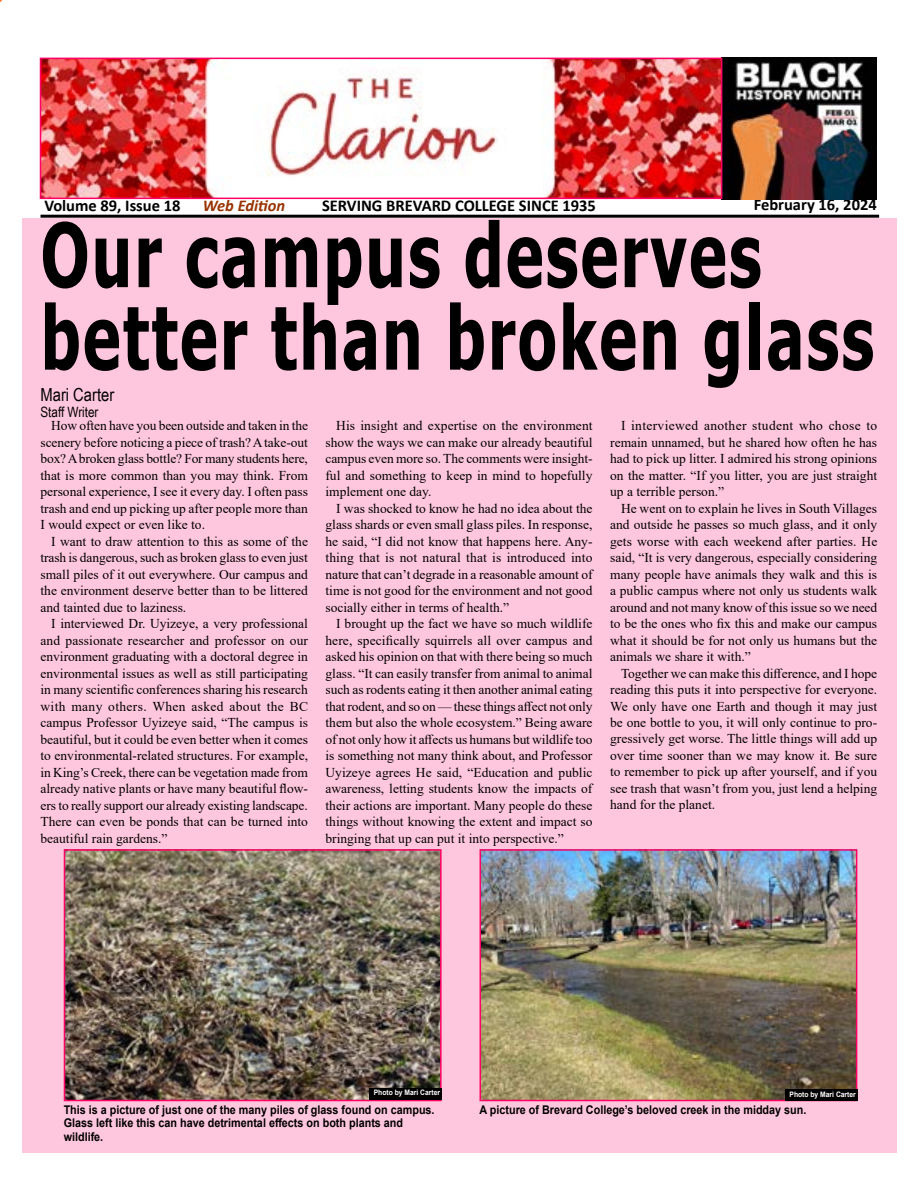
<style>
.page{position:relative;width:918px;height:1188px;background:#fff}
.page>*{position:absolute;margin:0;border:0;box-sizing:border-box;transform-origin:0 0}
.t1{font:700 88.5px/82.5px "Tahoma";letter-spacing:.04em;color:#000;scale:.71 1}
.t2{font:18px "Arial Narrow";color:#000}
.t3{font:700 16.5px "Calibri";color:#000}
.t4{font:italic 700 16.5px "Calibri";color:#930}
.t5{font:14.25px "Arial Narrow";color:#000}
.t6{font:13.5px/16.5px "Times New Roman";color:#000;text-align:justify}
.t7{font:700 12px/13.5px "Arial";color:#000;scale:.9 1}
.t8{font:700 7.5px "Arial";color:#fff;scale:.9 1}
</style>
<div class="page">
<div style="left:22px;top:218px;width:874px;height:934px;background:#ffc7dd"></div>
<hr style="left:40px;top:215px;width:839px;height:3px;background:#000">
<img style="left:43px;top:58px;width:834px;height:141px">
<img style="left:67px;top:852px;width:372px;height:246px">
<div style="left:64px;top:849px;width:378px;height:252px;border:2px solid #f06"></div>
<img style="left:483px;top:852px;width:371px;height:246px">
<div style="left:480px;top:849px;width:377px;height:252px;border:2px solid #f06"></div>
<div style="left:369px;top:1088px;width:73px;height:12px;background:#000"></div>
<div style="left:785px;top:1090px;width:72px;height:11px;background:#000"></div>
<div style="left:40px;top:58px;width:682px;height:141px;border:2px solid #f06"></div>
<p class="t3" style="left:44px;top:193px;width:138px">Volume 89, Issue 18</p>
<p class="t4" style="left:203px;top:193px;width:84px">Web Edition</p>
<p class="t3" style="left:322px;top:194px;width:275px">SERVING BREVARD COLLEGE SINCE 1935</p>
<p class="t3" style="left:754px;top:193px;width:125px">February 16, 2024</p>
<h1 class="t1" style="left:41px;top:217px;width:1175px">Our campus deserves better than broken glass</h1>
<h2 class="t2" style="left:40px;top:381px;width:75px">Mari Carter</h2>
<p class="t5" style="left:40px;top:402px;width:60px">Staff Writer</p>
<p class="t6" style="left:40px;top:417px;width:269px;text-indent:11px">How often have you been outside and taken in the scenery before noticing a piece of trash? A take-out box? A broken glass bottle? For many students here, that is more common than you may think. From personal experience, I see it every day. I often pass trash and end up picking up after people more than I would expect or even like to.</p>
<p class="t6" style="left:40px;top:532px;width:269px;text-indent:11px">I want to draw attention to this as some of the trash is dangerous, such as broken glass to even just small piles of it out everywhere. Our campus and the environment deserve better than to be littered and tainted due to laziness.</p>
<p class="t6" style="left:40px;top:615px;width:269px;text-indent:11px">I interviewed Dr. Uyizeye, a very professional and passionate researcher and professor on our environment graduating with a doctoral degree in environmental issues as well as still participating in many scientific conferences sharing his research with many others. When asked about the BC campus Professor Uyizeye said, “The campus is beautiful, but it could be even better when it comes to environmental-related structures. For example, in King’s Creek, there can be vegetation made from already native plants or have many beautiful flow&shy;ers to really support our already existing landscape.<br>There can even be ponds that can be turned into beautiful rain gardens.”</p>
<p class="t6" style="left:610px;top:417px;width:269px;text-indent:11px">I interviewed another student who chose to remain unnamed, but he shared how often he has had to pick up litter. I admired his strong opinions on the matter. “If you litter, you are just straight up a terrible person.”</p>
<p class="t6" style="left:610px;top:499px;width:269px;text-indent:11px">He went on to explain he lives in South Villages and outside he passes so much glass, and it only gets worse with each weekend after parties. He said, “It is very dangerous, especially considering many people have animals they walk and this is a public campus where not only us students walk around and not many know of this issue so we need to be the ones who fix this and make our campus what it should be for not only us humans but the animals we share it with.”</p>
<p class="t6" style="left:610px;top:664px;width:269px;text-indent:11px">Together we can make this difference, and I hope reading this puts it into perspective for everyone.<br>We only have one Earth and though it may just be one bottle to you, it will only continue to pro&shy;gressively get worse. The little things will add up over time sooner than we may know it. Be sure to remember to pick up after yourself, and if you see trash that wasn’t from you, just lend a helping hand for the planet.</p>
<p class="t6" style="left:325px;top:417px;width:269px;text-indent:11px">His insight and expertise on the environment show the ways we can make our already beautiful campus even more so. The comments were insight&shy;ful and something to keep in mind to hopefully implement one day.</p>
<p class="t6" style="left:325px;top:499px;width:269px;text-indent:11px">I was shocked to know he had no idea about the glass shards or even small glass piles. In response, he said, “I did not know that happens here. Any&shy;thing that is not natural that is introduced into nature that can’t degrade in a reasonable amount of time is not good for the environment and not good socially either in terms of health.”</p>
<p class="t6" style="left:325px;top:615px;width:269px;text-indent:11px">I brought up the fact we have so much wildlife here, specifically squirrels all over campus and asked his opinion on that with there being so much glass. “It can easily transfer from animal to animal such as rodents eating it then another animal eating that rodent, and so on — these things affect not only them but also the whole ecosystem.” Being aware of not only how it affects us humans but wildlife too is something not many think about, and Professor Uyizeye agrees He said, “Education and public awareness, letting students know the impacts of their actions are important. Many people do these things without knowing the extent and impact so bringing that up can put it into perspective.”</p>
<p class="t8" style="left:374px;top:1087px;width:75px">Photo by Mari Carter</p>
<p class="t8" style="left:790px;top:1089px;width:75px">Photo by Mari Carter</p>
<p class="t7" style="left:480px;top:1103px;width:365px">A picture of Brevard College’s beloved creek in the midday sun.</p>
<p class="t7" style="left:64px;top:1103px;width:414px">This is a picture of just one of the many piles of glass found on campus.<br>Glass left like this can have detrimental effects on both plants and wildlife.</p>
</div>
